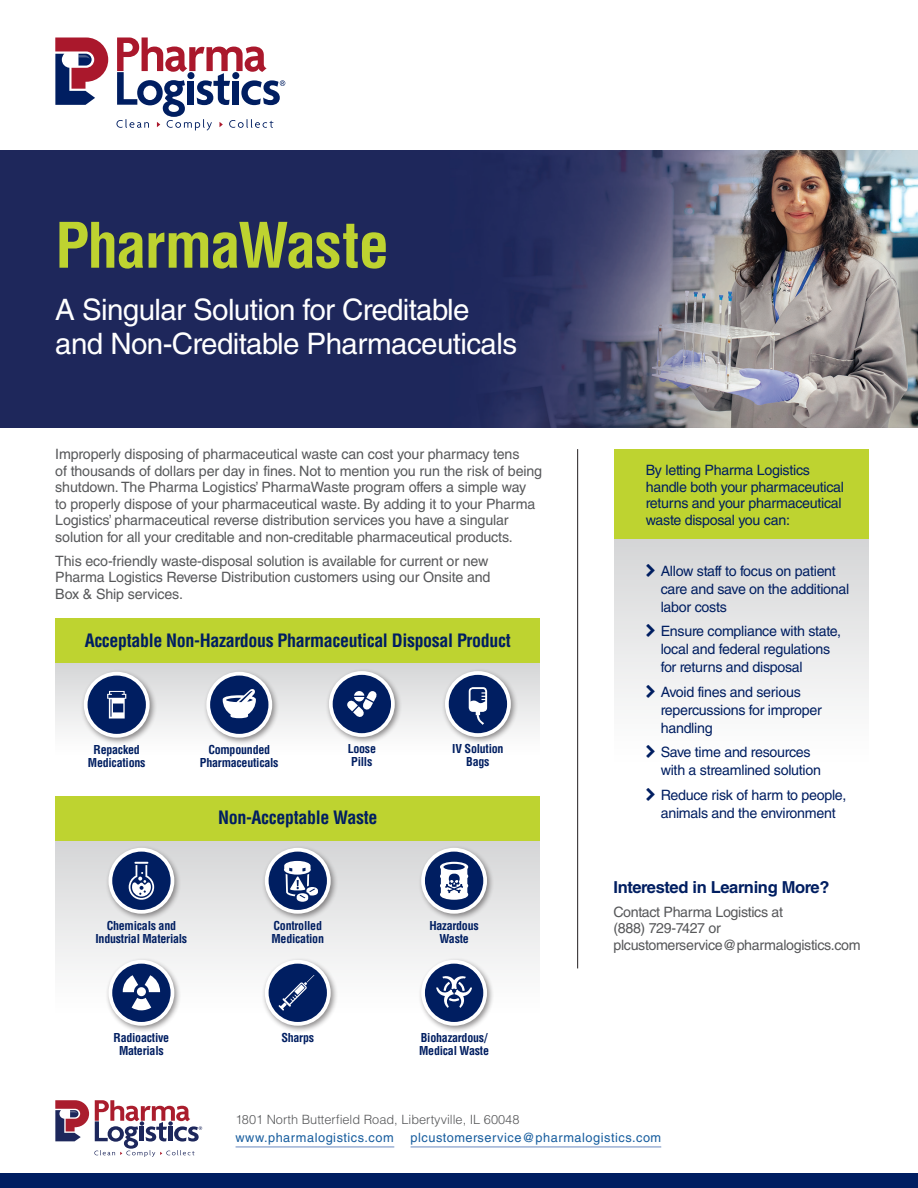
<style>
.page{position:relative;width:918px;height:1188px;background:#fff}
.page>*{position:absolute;margin:0;border:0;box-sizing:border-box;transform-origin:0 0}
.t1{font:700 condensed 61.05px "Helvetica LT Std";letter-spacing:-.03em;color:#bed330}
.t2{font:29.55px/33.8px "Helvetica LT Std";letter-spacing:-.02em;color:#fff}
.t3{font:700 condensed 18px "Helvetica LT Std";letter-spacing:-.02em;color:#001e61}
.t4{font:700 16.5px "Helvetica LT Std";letter-spacing:-.02em;color:#001e61}
.t5{font:14.25px/16.5px "Helvetica LT Std";letter-spacing:-.01em;color:#57585a}
.t6{font:14.25px/18px "Helvetica LT Std";letter-spacing:-.02em;color:#001e61}
.t7{font:300 12.75px/18.5px "Helvetica LT Std";color:#57585a}
.t8{font:12.75px "Helvetica LT Std";letter-spacing:.04em;color:#175d9e}
.t9{font:700 condensed 12px/13.5px "Helvetica LT Std";letter-spacing:-.02em;color:#001e61;text-align:center}
.s1{font-weight:400;color:#175d9e}
</style>
<div class="page">
<img style="left:0;top:150px;width:918px;height:278px">
<hr style="left:577px;top:449px;width:1px;height:519px;background:#231f20">
<div style="left:614px;top:539px;width:254px;height:261px;background:linear-gradient(to bottom,#d6d7d8,#fff)"></div>
<div style="left:614px;top:449px;width:254px;height:90px;background:#bed330"></div>
<div style="left:55px;top:663px;width:485px;height:107px;background:linear-gradient(to bottom,#d6d7d8,#fff)"></div>
<div style="left:55px;top:619px;width:485px;height:44px;background:#bed330"></div>
<div style="left:80px;top:669px;width:77px;height:76px;background:#231f20;opacity:.5"></div>
<div style="left:86px;top:674px;width:62px;height:62px;background:#001e61;border-radius:50%"></div>
<div style="left:84px;top:672px;width:66px;height:66px;border:4px solid #fff;border-radius:50%"></div>
<svg style="left:107px;top:691px;width:19px;height:28px"></svg>
<div style="left:442px;top:668px;width:76px;height:77px;background:#231f20;opacity:.5"></div>
<div style="left:447px;top:673px;width:62px;height:62px;background:#001e61;border-radius:50%"></div>
<div style="left:445px;top:671px;width:66px;height:66px;border:4px solid #fff;border-radius:50%"></div>
<svg style="left:469px;top:687px;width:18px;height:38px"></svg>
<div style="left:55px;top:841px;width:485px;height:201px;background:linear-gradient(to bottom,#d6d7d8,#fff)"></div>
<div style="left:55px;top:796px;width:485px;height:45px;background:#bed330"></div>
<div style="left:105px;top:845px;width:77px;height:76px;background:#231f20;opacity:.5"></div>
<div style="left:110px;top:850px;width:62px;height:62px;background:#001e61;border-radius:50%"></div>
<div style="left:108px;top:848px;width:66px;height:66px;border:4px solid #fff;border-radius:50%"></div>
<svg style="left:129px;top:862px;width:25px;height:38px"></svg>
<div style="left:105px;top:957px;width:77px;height:77px;background:#231f20;opacity:.5"></div>
<svg style="left:110px;top:962px;width:62px;height:62px;background:#1f3a74"></svg>
<div style="left:108px;top:960px;width:66px;height:66px;border:4px solid #fff;border-radius:50%"></div>
<svg style="left:123px;top:975px;width:37px;height:35px"></svg>
<div style="left:418px;top:957px;width:76px;height:77px;background:#231f20;opacity:.5"></div>
<div style="left:423px;top:962px;width:62px;height:62px;background:#001e61;border-radius:50%"></div>
<div style="left:421px;top:960px;width:66px;height:66px;border:4px solid #fff;border-radius:50%"></div>
<svg style="left:436px;top:976px;width:36px;height:32px"></svg>
<div style="left:418px;top:845px;width:76px;height:76px;background:#231f20;opacity:.5"></div>
<div style="left:423px;top:850px;width:62px;height:62px;background:#001e61;border-radius:50%"></div>
<div style="left:421px;top:848px;width:66px;height:66px;border:4px solid #fff;border-radius:50%"></div>
<svg style="left:440px;top:862px;width:28px;height:38px"></svg>
<div style="left:0;top:1173px;width:918px;height:15px;background:#001e61"></div>
<svg style="left:55px;top:38px;width:53px;height:67px"></svg>
<svg style="left:116px;top:37px;width:169px;height:94px"></svg>
<hr style="left:236px;top:1147px;width:158px;height:1px;background:#6b89bf">
<hr style="left:411px;top:1147px;width:250px;height:1px;background:#6b89bf">
<svg style="left:55px;top:1100px;width:147px;height:57px"></svg>
<div style="left:261px;top:845px;width:77px;height:76px;background:#231f20;opacity:.5"></div>
<svg style="left:267px;top:850px;width:62px;height:62px"></svg>
<div style="left:265px;top:848px;width:66px;height:66px;border:4px solid #fff;border-radius:50%"></div>
<svg style="left:284px;top:861px;width:34px;height:41px"></svg>
<div style="left:261px;top:957px;width:77px;height:77px;background:#231f20;opacity:.5"></div>
<svg style="left:267px;top:962px;width:62px;height:62px;background:#1f3974"></svg>
<div style="left:265px;top:960px;width:66px;height:66px;border:4px solid #fff;border-radius:50%"></div>
<svg style="left:279px;top:975px;width:36px;height:36px"></svg>
<div style="left:203px;top:669px;width:77px;height:76px;background:#231f20;opacity:.5"></div>
<div style="left:208px;top:674px;width:62px;height:62px;background:#001e61;border-radius:50%"></div>
<div style="left:206px;top:672px;width:66px;height:66px;border:4px solid #fff;border-radius:50%"></div>
<svg style="left:223px;top:689px;width:33px;height:29px"></svg>
<div style="left:325px;top:668px;width:77px;height:77px;background:#231f20;opacity:.5"></div>
<div style="left:331px;top:673px;width:62px;height:62px;background:#001e61;border-radius:50%"></div>
<div style="left:329px;top:671px;width:66px;height:66px;border:4px solid #fff;border-radius:50%"></div>
<svg style="left:347px;top:691px;width:30px;height:26px"></svg>
<svg style="left:646px;top:564px;width:13px;height:13px"></svg>
<svg style="left:646px;top:624px;width:13px;height:13px"></svg>
<svg style="left:646px;top:685px;width:13px;height:13px"></svg>
<svg style="left:646px;top:745px;width:13px;height:13px"></svg>
<svg style="left:646px;top:788px;width:13px;height:12px"></svg>
<p class="t1" style="left:55px;top:207px;width:335px">PharmaWaste</p>
<p class="t2" style="left:55px;top:293px;width:463px">A Singular Solution for Creditable and Non-Creditable Pharmaceuticals</p>
<p class="t5" style="left:55px;top:446px;width:488px">Improperly disposing of pharmaceutical waste can cost your pharmacy tens<br>of thousands of dollars per day in fines. Not to mention you run the risk of being shutdown. The Pharma Logistics’ PharmaWaste program offers a simple way<br>to properly dispose of your pharmaceutical waste. By adding it to your Pharma Logistics’ pharmaceutical reverse distribution services you have a singular solution for all your creditable and non-creditable pharmaceutical products.</p>
<p class="t5" style="left:55px;top:553px;width:437px">This eco-friendly waste-disposal solution is available for current or new<br>Pharma Logistics Reverse Distribution customers using our Onsite and<br>Box &amp; Ship services.</p>
<p class="t3" style="left:85px;top:629px;width:428px">Acceptable Non-Hazardous Pharmaceutical Disposal Product</p>
<p class="t9" style="left:88px;top:742px;width:59px">Repacked<br>Medications</p>
<p class="t9" style="left:452px;top:742px;width:53px">IV Solution<br>Bags</p>
<p class="t9" style="left:200px;top:742px;width:80px">Compounded<br>Pharmaceuticals</p>
<p class="t9" style="left:348px;top:742px;width:30px">Loose<br>Pills</p>
<p class="t3" style="left:218px;top:807px;width:161px">Non-Acceptable Waste</p>
<p class="t9" style="left:96px;top:918px;width:93px">Chemicals and<br>Industrial Materials</p>
<p class="t9" style="left:272px;top:918px;width:54px;text-align:left">Controlled<br>Medication</p>
<p class="t9" style="left:429px;top:918px;width:51px">Hazardous<br>Waste</p>
<p class="t9" style="left:281px;top:1030px;width:34px">Sharps</p>
<p class="t9" style="left:114px;top:1030px;width:57px">Radioactive<br>Materials</p>
<p class="t9" style="left:419px;top:1030px;width:71px;text-align:left">Biohazardous/<br>Medical Waste</p>
<p class="t6" style="left:646px;top:462px;width:200px;line-height:16.5px">By letting Pharma Logistics handle both your pharmaceutical returns and your pharmaceutical waste disposal you can:</p>
<p class="t6" style="left:661px;top:562px;width:190px">Allow staff to focus on patient care and save on the additional labor costs</p>
<p class="t6" style="left:661px;top:622px;width:182px">Ensure compliance with state, local and federal regulations for returns and disposal</p>
<p class="t6" style="left:661px;top:683px;width:163px">Avoid fines and serious repercussions for improper handling</p>
<p class="t6" style="left:661px;top:743px;width:162px">Save time and resources with a streamlined solution</p>
<p class="t6" style="left:661px;top:786px;width:187px">Reduce risk of harm to people, animals and the environment</p>
<p class="t4" style="left:613px;top:877px;width:218px">Interested in Learning More?</p>
<p class="t5" style="left:613px;top:904px;width:249px">Contact Pharma Logistics at<br>(888) 729-7427 or plcustomerservice@pharmalogistics.com</p>
<p class="t7" style="left:236px;top:1110px;width:285px">1801 North Butterfield Road, Libertyville, IL 60048 <span class="s1">www.pharmalogistics.com</span></p>
<p class="t8" style="left:411px;top:1131px;width:252px">plcustomerservice@pharmalogistics.com</p>
</div>
